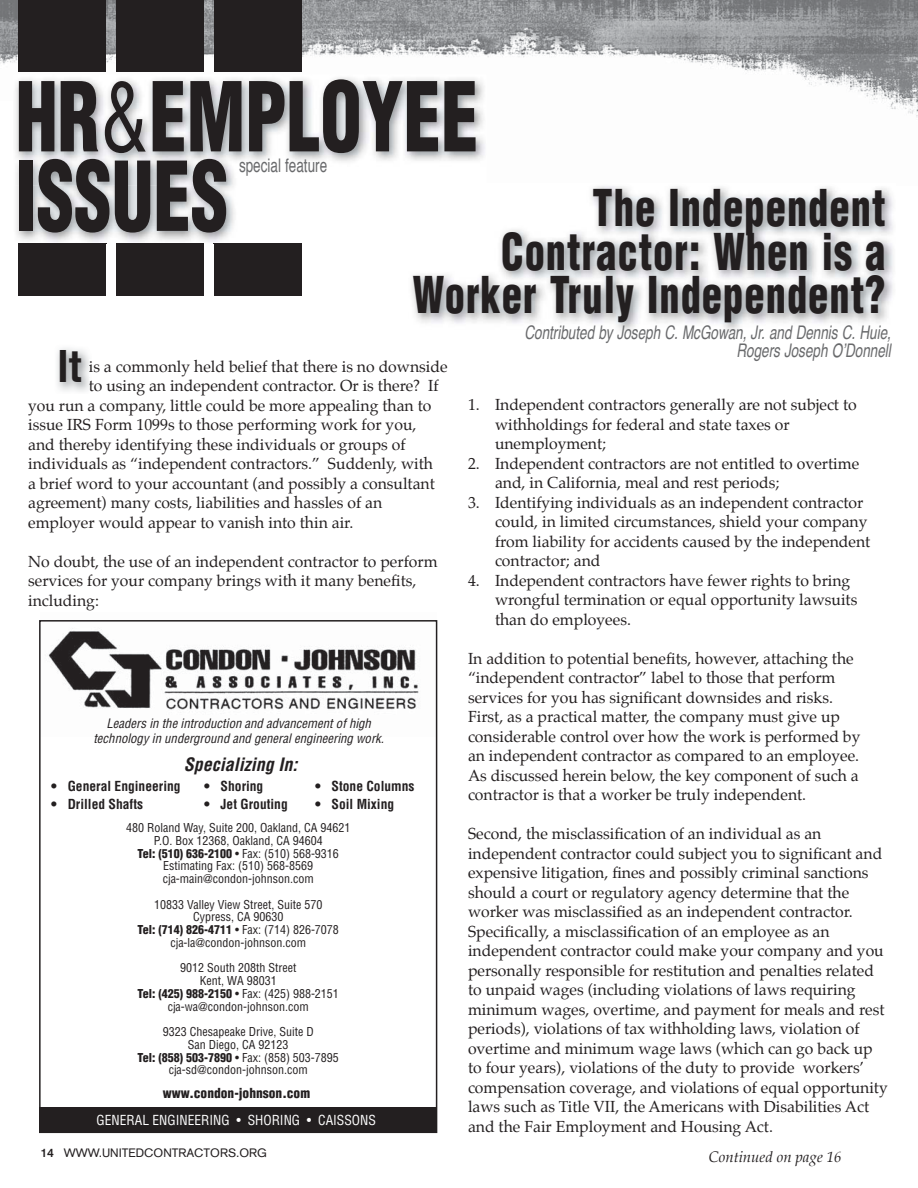
<style>
.page{position:relative;width:918px;height:1188px;background:#fff}
.page>*{position:absolute;margin:0;border:0;box-sizing:border-box;transform-origin:0 0}
.t1{font:900 condensed 93.75px/79.5px "Helvetica";color:#231f20;scale:.8 1}
.t2{font:900 condensed 49.5px/43.5px "Helvetica";letter-spacing:.025em;color:#231f20;text-align:right;scale:.82 1}
.t3{font:700 44.55px "Helvetica";color:#231f20;scale:.9 1}
.t4{font:italic 18.75px/18px "Helvetica";color:#696a6c;text-align:right;scale:.72 1}
.t5{font:18.75px "Helvetica";color:#696a6c;scale:.72 1}
.t6{font:italic 700 condensed 18px "Helvetica";color:#231f20}
.t7{font:15.75px/19.5px "Palatino";color:#231f20}
.t8{font:italic 15px "Palatino";color:#231f20}
.t9{font:700 condensed 13.5px "Helvetica";color:#231f20}
.t10{font:condensed 13.5px "Helvetica";color:#fff}
.t11{font:900 condensed 13.5px "Helvetica";color:#231f20}
.t12{font:italic condensed 12.75px/15.3px "Helvetica";color:#231f20;text-align:center}
.t13{font:condensed 12px/12.8px "Helvetica";color:#231f20;text-align:center}
.t14{font:12px "Akzidenz Grotesk";color:#231f20}
.s1{font-weight:400}
.s2{font-weight:900}
.s3{font-weight:700}
</style>
<div class="page">
<div style="left:18px;top:243px;width:88px;height:53px;background:#231f20"></div>
<div style="left:116px;top:243px;width:88px;height:53px;background:#231f20"></div>
<div style="left:214px;top:243px;width:87px;height:53px;background:#231f20"></div>
<img style="left:0;top:0;width:708px;height:72px">
<img style="left:708px;top:0;width:210px;height:117px">
<div style="left:18px;top:0;width:88px;height:72px;background:#231f20"></div>
<div style="left:116px;top:0;width:88px;height:72px;background:#231f20"></div>
<div style="left:214px;top:0;width:87px;height:72px;background:#231f20"></div>
<img style="left:15px;top:77px;width:470px;height:167px">
<img style="left:18px;top:243px;width:88px;height:1px">
<img style="left:116px;top:243px;width:88px;height:1px">
<img style="left:214px;top:243px;width:87px;height:1px">
<img style="left:408px;top:183px;width:485px;height:148px">
<img style="left:57px;top:348px;width:32px;height:44px">
<img style="left:48px;top:628px;width:371px;height:82px">
<div style="left:39px;top:620px;width:398px;height:513px;border:2px solid #231f20"></div>
<div style="left:39px;top:1107px;width:397px;height:26px;background:#231f20"></div>
<p class="t1" style="left:16px;top:85px;width:580px">HR<span class="s1">&amp;</span>EMPLOYEE<br>ISSUES</p>
<p class="t5" style="left:239px;top:158px;width:124px">special feature</p>
<p class="t2" style="left:413px;top:190px;width:578px">The Independent<br>Contractor: When is a<br>Worker Truly Independent?</p>
<p class="t3" style="left:58px;top:348px;width:29px">It</p>
<p class="t7" style="left:89px;top:358px;width:360px">is a commonly held belief that there is no downside</p>
<p class="t7" style="left:89px;top:377px;width:351px">to using an independent contractor. Or is there? If</p>
<p class="t7" style="left:28px;top:397px;width:405px">you run a company, little could be more appealing than to</p>
<p class="t7" style="left:28px;top:416px;width:390px">issue IRS Form 1099s to those performing work for you,</p>
<p class="t7" style="left:28px;top:436px;width:379px">and thereby identifying these individuals or groups of</p>
<p class="t7" style="left:28px;top:455px;width:407px">individuals as “independent contractors.” Suddenly, with</p>
<p class="t7" style="left:28px;top:475px;width:408px">a brief word to your accountant (and possibly a consultant</p>
<p class="t7" style="left:28px;top:494px;width:356px">agreement) many costs, liabilities and hassles of an</p>
<p class="t7" style="left:28px;top:514px;width:327px">employer would appear to vanish into thin air.</p>
<p class="t7" style="left:28px;top:553px;width:411px">No doubt, the use of an independent contractor to perform services for your company brings with it many benefits, including:</p>
<p class="t12" style="left:93px;top:717px;width:292px">Leaders in the introduction and advancement of high technology in underground and general engineering work.</p>
<p class="t9" style="left:204px;top:781px;width:61px">• Shoring</p>
<p class="t9" style="left:204px;top:799px;width:85px">• Jet Grouting</p>
<p class="t6" style="left:184px;top:758px;width:115px">Specializing In:</p>
<p class="t9" style="left:51px;top:781px;width:131px">• General Engineering</p>
<p class="t9" style="left:51px;top:799px;width:93px">• Drilled Shafts</p>
<p class="t9" style="left:315px;top:781px;width:101px">• Stone Columns</p>
<p class="t9" style="left:315px;top:799px;width:81px">• Soil Mixing</p>
<p class="t13" style="left:126px;top:822px;width:226px">480 Roland Way, Suite 200, Oakland, CA 94621<br>P.O. Box 12368, Oakland, CA 94604<br><span class="s2">Tel: (510) 636-2100</span> • Fax: (510) 568-9316<br>Estimating Fax: (510) 568-8569 cja-main@condon-johnson.com</p>
<p class="t13" style="left:138px;top:899px;width:203px">10833 Valley View Street, Suite 570<br>Cypress, CA 90630<br><span class="s2">Tel: (714) 826-4711</span> • Fax: (714) 826-7078 cja-la@condon-johnson.com</p>
<p class="t13" style="left:138px;top:963px;width:203px">9012 South 208th Street<br>Kent, WA 98031<br><span class="s2">Tel: (425) 988-2150</span> • Fax: (425) 988-2151 cja-wa@condon-johnson.com</p>
<p class="t13" style="left:138px;top:1026px;width:203px">9323 Chesapeake Drive, Suite D<br>San Diego, CA 92123<br><span class="s2">Tel: (858) 503-7890</span> • Fax: (858) 503-7895 cja-sd@condon-johnson.com</p>
<p class="t11" style="left:163px;top:1088px;width:149px">www.condon-johnson.com</p>
<p class="t10" style="left:97px;top:1115px;width:281px">GENERAL ENGINEERING • SHORING • CAISSONS</p>
<p class="t14" style="left:40px;top:1148px;width:228px"><span class="s3">14</span> WWW.UNITEDCONTRACTORS.ORG</p>
<p class="t4" style="left:524px;top:325px;width:511px">Contributed by Joseph C. McGowan, Jr. and Dennis C. Huie,<br>Rogers Joseph O’Donnell</p>
<p class="t7" style="left:495px;top:396px;width:363px;text-indent:-27px">1. Independent contractors generally are not subject to withholdings for federal and state taxes or unemployment;</p>
<p class="t7" style="left:495px;top:455px;width:366px;text-indent:-27px">2. Independent contractors are not entitled to overtime and, in California, meal and rest periods;</p>
<p class="t7" style="left:495px;top:494px;width:377px;text-indent:-27px">3. Identifying individuals as an independent contractor could, in limited circumstances, shield your company from liability for accidents caused by the independent contractor; and</p>
<p class="t7" style="left:495px;top:572px;width:364px;text-indent:-27px">4. Independent contractors have fewer rights to bring wrongful termination or equal opportunity lawsuits than do employees.</p>
<p class="t7" style="left:468px;top:650px;width:394px">In addition to potential benefits, however, attaching the “independent contractor” label to those that perform services for you has significant downsides and risks.<br>First, as a practical matter, the company must give up considerable control over how the work is performed by an independent contractor as compared to an employee.<br>As discussed herein below, the key component of such a contractor is that a worker be truly independent.</p>
<p class="t7" style="left:468px;top:825px;width:421px">Second, the misclassification of an individual as an independent contractor could subject you to significant and expensive litigation, fines and possibly criminal sanctions should a court or regulatory agency determine that the worker was misclassified as an independent contractor.<br>Specifically, a misclassification of an employee as an independent contractor could make your company and you personally responsible for restitution and penalties related to unpaid wages (including violations of laws requiring minimum wages, overtime, and payment for meals and rest periods), violations of tax withholding laws, violation of overtime and minimum wage laws (which can go back up to four years), violations of the duty to provide workers’ compensation coverage, and violations of equal opportunity laws such as Title VII, the Americans with Disabilities Act and the Fair Employment and Housing Act.</p>
<p class="t8" style="left:709px;top:1150px;width:134px">Continued on page 16</p>
</div>
